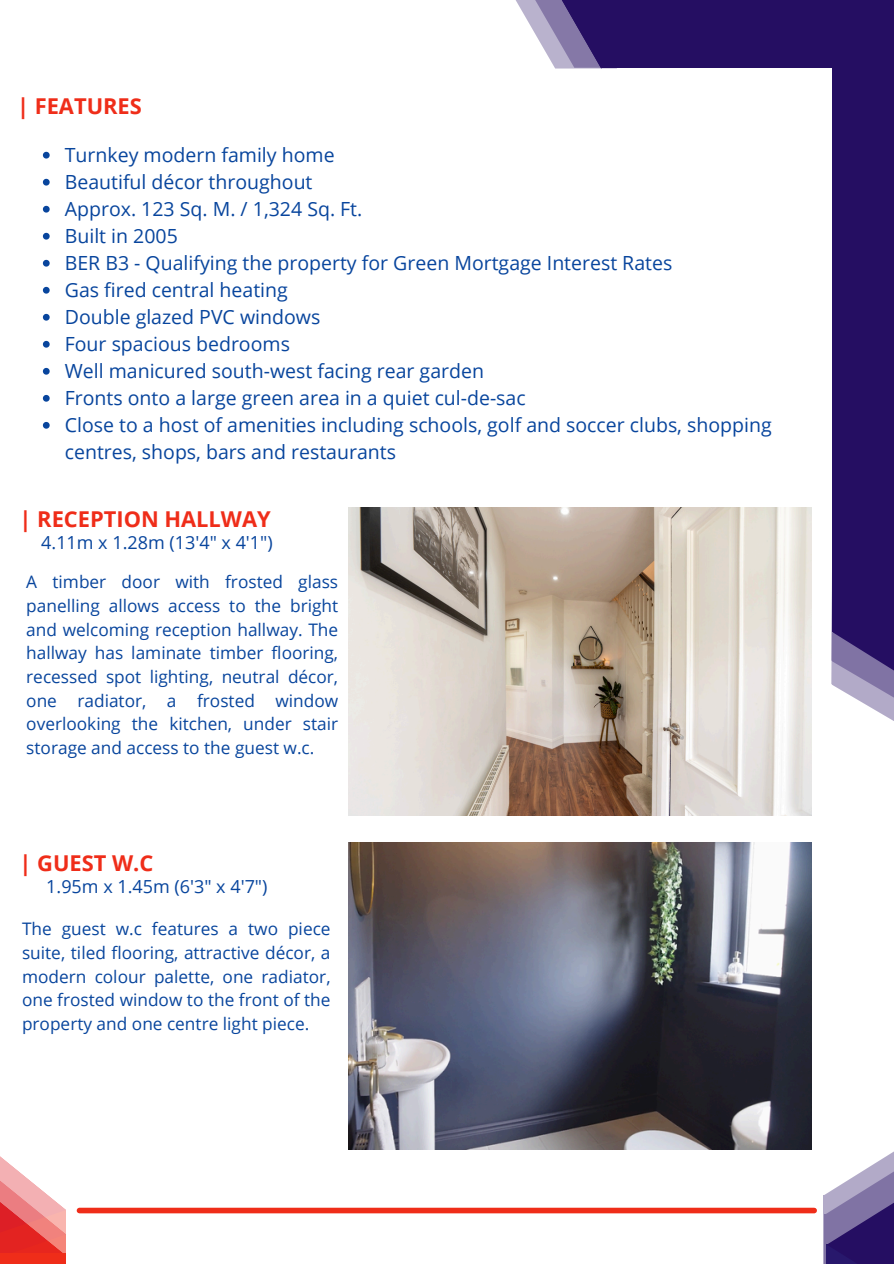
<style>
.page{position:relative;width:894px;height:1264px;background:#fff}
.page>*{position:absolute;margin:0;border:0;box-sizing:border-box;transform-origin:0 0}
.t1{font:700 21.9px "Open Sans";color:#ef2d19}
.t2{font:19.5px/27px "Open Sans";color:#08459d}
.t3{font:18px "Open Sans";color:#08459d}
.t4{font:17.25px/23.7px "Open Sans";color:#08459d;text-align:justify}
</style>
<div class="page">
<svg style="left:515px;top:0;width:13px;height:21px"></svg>
<svg style="left:528px;top:0;width:27px;height:68px;fill:#b9b2cd"></svg>
<div style="left:602px;top:0;width:291px;height:68px;background:#250e62"></div>
<svg style="left:831px;top:585px;width:62px;height:136px"></svg>
<div style="left:832px;top:0;width:61px;height:631px;background:#250e62"></div>
<svg style="left:832px;top:631px;width:61px;height:60px;background:#6c5d95"></svg>
<svg style="left:555px;top:0;width:62px;height:69px"></svg>
<svg style="left:0;top:1156px;width:66px;height:97px"></svg>
<svg style="left:823px;top:1152px;width:70px;height:111px"></svg>
<div style="left:79px;top:1207px;width:735px;height:6px;background:#ef2d19"></div>
<div style="left:0;top:1253px;width:66px;height:10px;background:#ef2d19"></div>
<svg style="left:43px;top:152px;width:7px;height:6px"></svg>
<svg style="left:43px;top:179px;width:7px;height:6px"></svg>
<svg style="left:43px;top:206px;width:7px;height:6px"></svg>
<svg style="left:43px;top:233px;width:7px;height:6px"></svg>
<svg style="left:43px;top:260px;width:7px;height:6px"></svg>
<svg style="left:43px;top:287px;width:7px;height:6px"></svg>
<svg style="left:43px;top:314px;width:7px;height:6px"></svg>
<svg style="left:43px;top:341px;width:7px;height:6px"></svg>
<svg style="left:43px;top:368px;width:7px;height:6px"></svg>
<svg style="left:43px;top:395px;width:7px;height:6px"></svg>
<svg style="left:43px;top:422px;width:7px;height:6px"></svg>
<img style="left:348px;top:508px;width:463px;height:307px">
<img style="left:348px;top:842px;width:463px;height:307px">
<p class="t1" style="left:17px;top:91px;width:126px">| FEATURES</p>
<p class="t2" style="left:65px;top:141px;width:271px">Turnkey modern family home</p>
<h1 class="t2" style="left:65px;top:168px;width:249px">Beautiful décor throughout</h1>
<p class="t2" style="left:65px;top:195px;width:299px">Approx. 123 Sq. M. / 1,324 Sq. Ft.</p>
<p class="t2" style="left:65px;top:222px;width:114px">Built in 2005</p>
<p class="t2" style="left:65px;top:249px;width:609px">BER B3 - Qualifying the property for Green Mortgage Interest Rates</p>
<p class="t2" style="left:65px;top:276px;width:224px">Gas fired central heating</p>
<p class="t2" style="left:65px;top:303px;width:257px">Double glazed PVC windows</p>
<p class="t2" style="left:65px;top:330px;width:226px">Four spacious bedrooms</p>
<p class="t2" style="left:65px;top:357px;width:420px">Well manicured south-west facing rear garden</p>
<p class="t2" style="left:65px;top:384px;width:462px">Fronts onto a large green area in a quiet cul-de-sac</p>
<p class="t2" style="left:65px;top:411px;width:708px">Close to a host of amenities including schools, golf and soccer clubs, shopping centres, shops, bars and restaurants</p>
<p class="t1" style="left:20px;top:503px;width:253px">| RECEPTION HALLWAY</p>
<p class="t3" style="left:41px;top:529px;width:233px">4.11m x 1.28m (13'4" x 4'1")</p>
<p class="t4" style="left:26px;top:570px;width:313px">A timber door with frosted glass panelling allows access to the bright and welcoming reception hallway. The hallway has laminate timber flooring, recessed spot lighting, neutral décor, one radiator, a frosted window overlooking the kitchen, under stair storage and access to the guest w.c.</p>
<p class="t1" style="left:20px;top:847px;width:135px">| GUEST W.C</p>
<p class="t3" style="left:46px;top:873px;width:223px">1.95m x 1.45m (6'3" x 4'7")</p>
<h2 class="t4" style="left:22px;top:916px;width:310px">The guest w.c features a two piece suite, tiled flooring, attractive décor, a modern colour palette, one radiator, one frosted window to the front of the property and one centre light piece.</h2>
</div>
